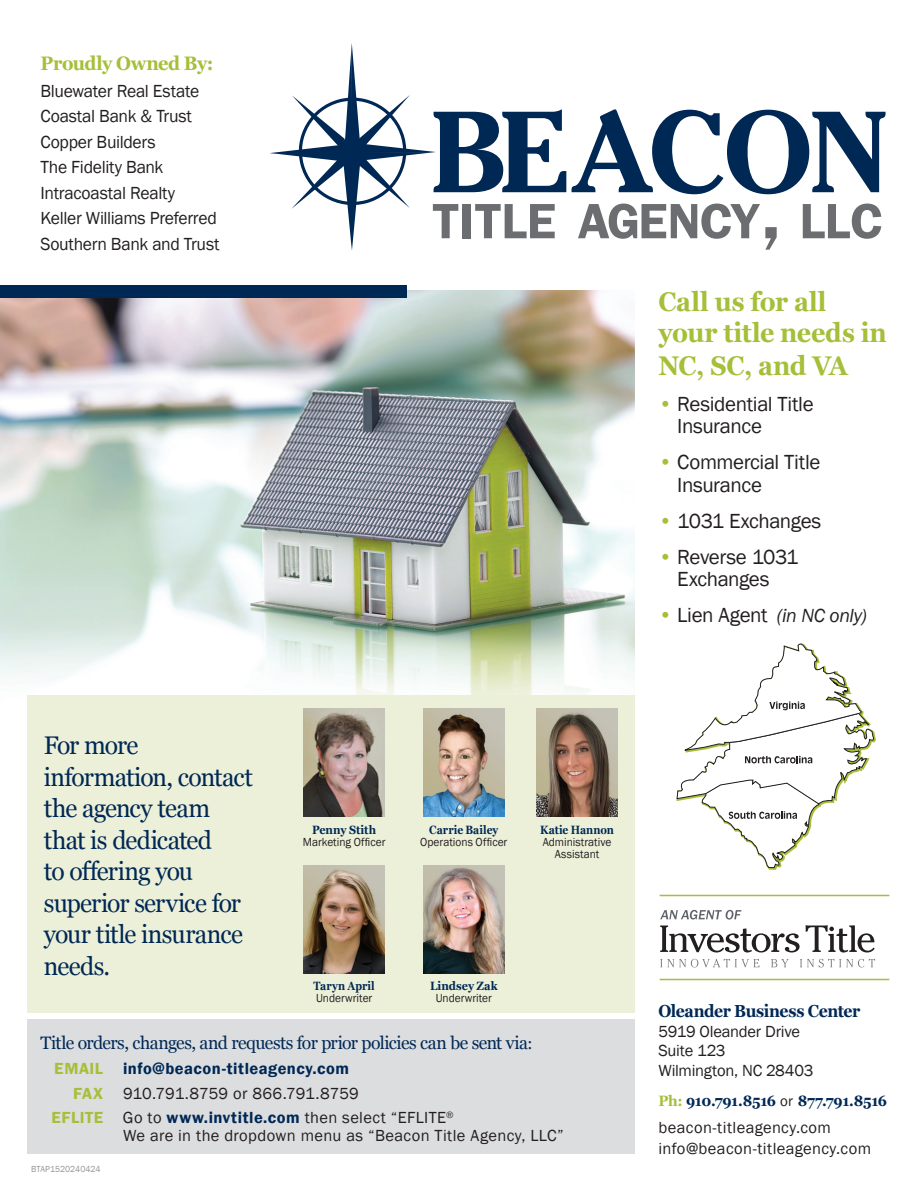
<style>
.page{position:relative;width:918px;height:1188px;background:#fff}
.page>*{position:absolute;margin:0;border:0;box-sizing:border-box;transform-origin:0 0}
.t1{font:700 27px/32px "Georgia";letter-spacing:-.005em;color:#a5bf38;scale:.93 1}
.t2{font:25.5px/31.5px "Georgia";letter-spacing:-.035em;color:#002855}
.t3{font:21px/22.5px "Franklin Gothic";letter-spacing:-.02em;color:#231f20}
.t4{font:italic 19.5px "Franklin Gothic";letter-spacing:-.015em;color:#231f20}
.t5{font:700 19.5px "Georgia";letter-spacing:-.02em;color:#a5bf38;scale:.93 1}
.t6{font:18px "Franklin Gothic";letter-spacing:-.02em;color:#231f20}
.t7{font:18px "Georgia";letter-spacing:-.03em;color:#002855}
.t8{font:700 17.4px "Georgia";letter-spacing:-.03em;color:#002855;scale:.91 1}
.t9{font:16.5px "Franklin Gothic";letter-spacing:.02em;color:#231f20}
.t10{font:16.5px/19.5px "Franklin Gothic";letter-spacing:-.015em;color:#231f20}
.t11{font:600 16.5px "Franklin Gothic";letter-spacing:.03em;color:#002855}
.t12{font:16.5px "Franklin Gothic";color:#231f20}
.t13{font:700 15px "Georgia";letter-spacing:-.02em;color:#002855;scale:.95 1}
.t14{font:12px/12px "Franklin Gothic";color:#231f20;text-align:center;scale:.95 1}
.t15{font:700 12px "Georgia";letter-spacing:.005em;color:#002855;scale:.91 1}
.t16{font:700 12px "Georgia";letter-spacing:.005em;color:#002855;scale:.86 1}
.t17{font:9px "Franklin Gothic";letter-spacing:.005em;color:#939598;scale:.96 1}
.s1{font-family:"Georgia";font-weight:700;color:#002855}
.s2{font-size:16.5px}
.s3{color:#a5bf38}
.s4{font-weight:600;color:#a5bf38}
.s5{font-weight:600;color:#002855}
.s6{font-style:normal;font-size:21px;color:#a5bf38}
.s7{font-style:normal;font-size:21px}
.s8{font-family:"Franklin Gothic";font-weight:400;color:#231f20}
</style>
<div class="page">
<img style="left:0;top:290px;width:634px;height:405px">
<div style="left:27px;top:695px;width:607px;height:317px;background:#ecf0d8"></div>
<div style="left:27px;top:1019px;width:607px;height:135px;background:#dcdddf"></div>
<hr style="left:660px;top:979px;width:229px;height:1px;background:#a5bf38">
<hr style="left:660px;top:895px;width:229px;height:1px;background:#a5bf38">
<svg style="left:572px;top:109px;width:314px;height:85px"></svg>
<svg style="left:270px;top:43px;width:296px;height:207px"></svg>
<svg style="left:578px;top:204px;width:199px;height:46px"></svg>
<svg style="left:803px;top:204px;width:78px;height:35px"></svg>
<svg style="left:660px;top:959px;width:215px;height:8px"></svg>
<svg style="left:660px;top:643px;width:224px;height:310px"></svg>
<div style="left:0;top:285px;width:407px;height:13px;background:#002855"></div>
<img style="left:304px;top:709px;width:81px;height:108px">
<img style="left:537px;top:709px;width:81px;height:108px">
<img style="left:423px;top:709px;width:81px;height:108px">
<img style="left:304px;top:865px;width:81px;height:108px">
<img style="left:423px;top:865px;width:81px;height:108px">
<p class="t5" style="left:40px;top:48px;width:188px">Proudly Owned By:</p>
<p class="t6" style="left:40px;top:80px;width:160px">Bluewater Real Estate</p>
<p class="t6" style="left:40px;top:105px;width:153px">Coastal Bank &amp; Trust</p>
<p class="t6" style="left:40px;top:131px;width:117px">Copper Builders</p>
<p class="t6" style="left:40px;top:156px;width:125px">The Fidelity Bank</p>
<p class="t6" style="left:40px;top:182px;width:136px">Intracoastal Realty</p>
<p class="t6" style="left:40px;top:207px;width:178px">Keller Williams Preferred</p>
<p class="t6" style="left:40px;top:233px;width:181px">Southern Bank and Trust</p>
<p class="t2" style="left:44px;top:729px;width:211px">For more information, contact the agency team that is dedicated<br>to offering you superior service for your title insurance needs.</p>
<p class="t15" style="left:312px;top:821px;width:72px">Penny Stith</p>
<p class="t14" style="left:303px;top:836px;width:89px">Marketing Officer</p>
<p class="t14" style="left:420px;top:824px;width:93px"><span class="s1">Carrie Bailey<br></span>Operations Officer</p>
<p class="t14" style="left:540px;top:824px;width:79px"><span class="s1">Katie Hannon<br></span>Administrative<br>Assistant</p>
<p class="t16" style="left:314px;top:977px;width:73px">Taryn April</p>
<p class="t14" style="left:316px;top:993px;width:61px">Underwriter</p>
<p class="t15" style="left:430px;top:977px;width:76px">Lindsey Zak</p>
<p class="t14" style="left:436px;top:993px;width:61px">Underwriter</p>
<p class="t7" style="left:40px;top:1030px;width:494px">Title orders, changes, and requests for prior policies can be sent via<span class="s2">:</span></p>
<p class="t11" style="left:54px;top:1058px;width:296px"><span class="s3">EMAIL</span> info@beacon-titleagency.com</p>
<p class="t12" style="left:73px;top:1083px;width:287px"><span class="s4">FAX</span> 910.791.8759 or 866.791.8759</p>
<p class="t9" style="left:52px;top:1108px;width:404px"><span class="s4">EFLITE</span> Go to <span class="s5">www.invtitle.com</span> then select “EFLITE<sup>®</sup></p>
<p class="t9" style="left:123px;top:1126px;width:442px">We are in the dropdown menu as “Beacon Title Agency, LLC”</p>
<p class="t17" style="left:31px;top:1163px;width:74px">BTAP1520240424</p>
<p class="t1" style="left:658px;top:284px;width:247px">Call us for all your title needs in<br>NC, SC, and VA</p>
<p class="t3" style="left:677px;top:393px;width:138px;text-indent:-19px"><span class="s3">•</span> Residential Title<br>Insurance</p>
<p class="t3" style="left:677px;top:451px;width:145px;text-indent:-19px"><span class="s3">•</span> Commercial Title<br>Insurance</p>
<p class="t3" style="left:658px;top:510px;width:164px"><span class="s3">•</span> 1031 Exchanges</p>
<p class="t3" style="left:658px;top:546px;width:142px;text-align:center"><span class="s3">•</span> Reverse 1031<br>Exchanges</p>
<p class="t4" style="left:658px;top:603px;width:210px"><span class="s6">•</span> <span class="s7">Lien Agent</span> (in NC only)</p>
<p class="t8" style="left:658px;top:998px;width:223px">Oleander Business Center</p>
<p class="t10" style="left:658px;top:1022px;width:143px">5919 Oleander Drive<br>Suite 123</p>
<p class="t10" style="left:658px;top:1061px;width:157px">Wilmington, NC 28403</p>
<p class="t13" style="left:658px;top:1089px;width:242px"><span class="s3">Ph:</span> 910.791.8516 <span class="s8">or</span> 877.791.8516</p>
<p class="t9" style="left:658px;top:1118px;width:174px">beacon-titleagency.com</p>
<p class="t9" style="left:658px;top:1139px;width:214px">info@beacon-titleagency.com</p>
</div>
